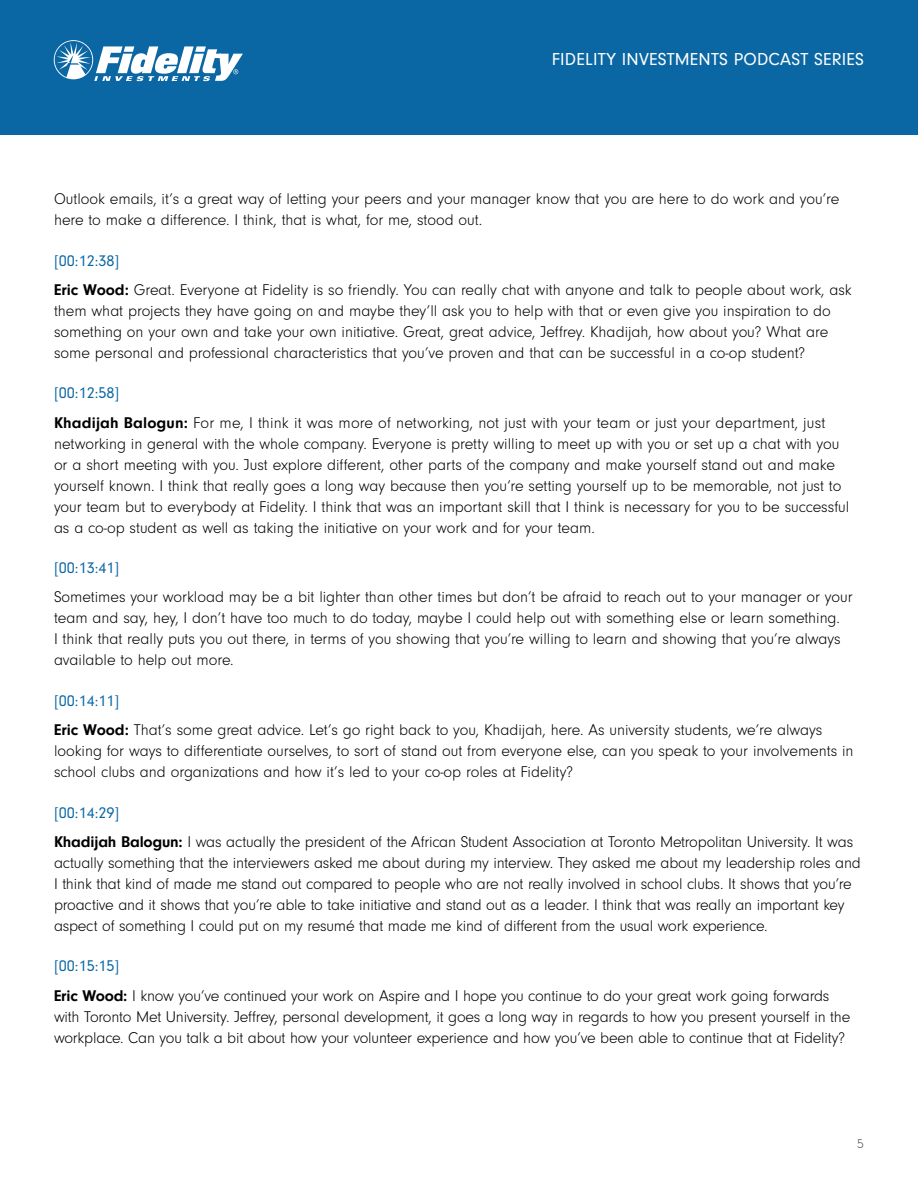
<style>
.page{position:relative;width:918px;height:1188px;background:#fff}
.page>*{position:absolute;margin:0;border:0;box-sizing:border-box;transform-origin:0 0}
.t1{font:18px "Neuzeit Gro";letter-spacing:.01em;color:#fff}
.t2{font:300 16.2px/21px "Neuzeit Gro";letter-spacing:-.005em;color:#000}
.t3{font:16.2px "Neuzeit Gro";color:#0b67a3}
.t4{font:300 13.5px "Neuzeit Gro";color:#58595b}
.s1{font-weight:400;color:#0b67a3}
.s2{font-weight:700}
</style>
<div class="page">
<div style="left:0;top:0;width:918px;height:135px;background:#0b67a3"></div>
<svg style="left:54px;top:40px;width:189px;height:41px"></svg>
<p class="t1" style="left:552px;top:49px;width:314px">FIDELITY INVESTMENTS PODCAST SERIES</p>
<p class="t2" style="left:54px;top:189px;width:787px">Outlook emails, it’s a great way of letting your peers and your manager know that you are here to do work and you’re here to make a difference. I think, that is what, for me, stood out.</p>
<p class="t2" style="left:54px;top:246px;width:799px;line-height:29.2px"><span class="s1">[00:12:38]<br></span><span class="s2">Eric Wood:</span> Great. Everyone at Fidelity is so friendly. You can really chat with anyone and talk to people about work, ask</p>
<p class="t2" style="left:54px;top:300px;width:778px">them what projects they have going on and maybe they’ll ask you to help with that or even give you inspiration to do something on your own and take your own initiative. Great, great advice, Jeffrey. Khadijah, how about you? What are some personal and professional characteristics that you’ve proven and that can be successful in a co-op student?</p>
<p class="t2" style="left:54px;top:379px;width:773px;line-height:29.2px"><span class="s1">[00:12:58]<br></span><span class="s2">Khadijah Balogun:</span> For me, I think it was more of networking, not just with your team or just your department, just</p>
<p class="t2" style="left:54px;top:433px;width:797px">networking in general with the whole company. Everyone is pretty willing to meet up with you or set up a chat with you or a short meeting with you. Just explore different, other parts of the company and make yourself stand out and make yourself known. I think that really goes a long way because then you’re setting yourself up to be memorable, not just to your team but to everybody at Fidelity. I think that was an important skill that I think is necessary for you to be successful as a co-op student as well as taking the initiative on your work and for your team.</p>
<p class="t3" style="left:54px;top:559px;width:67px">[00:13:41]</p>
<p class="t2" style="left:54px;top:587px;width:800px">Sometimes your workload may be a bit lighter than other times but don’t be afraid to reach out to your manager or your team and say, hey, I don’t have too much to do today, maybe I could help out with something else or learn something.<br>I think that really puts you out there, in terms of you showing that you’re willing to learn and showing that you’re always available to help out more.</p>
<p class="t2" style="left:54px;top:686px;width:770px;line-height:29.2px"><span class="s1">[00:14:11]<br></span><span class="s2">Eric Wood:</span> That’s some great advice. Let’s go right back to you, Khadijah, here. As university students, we’re always</p>
<p class="t2" style="left:54px;top:741px;width:801px">looking for ways to differentiate ourselves, to sort of stand out from everyone else, can you speak to your involvements in school clubs and organizations and how it’s led to your co-op roles at Fidelity?</p>
<p class="t2" style="left:54px;top:798px;width:801px;line-height:29.2px"><span class="s1">[00:14:29]<br></span><span class="s2">Khadijah Balogun:</span> I was actually the president of the African Student Association at Toronto Metropolitan University. It was</p>
<p class="t2" style="left:54px;top:852px;width:808px">actually something that the interviewers asked me about during my interview. They asked me about my leadership roles and I think that kind of made me stand out compared to people who are not really involved in school clubs. It shows that you’re proactive and it shows that you’re able to take initiative and stand out as a leader. I think that was really an important key aspect of something I could put on my resumé that made me kind of different from the usual work experience.</p>
<p class="t2" style="left:54px;top:952px;width:777px;line-height:29.2px"><span class="s1">[00:15:15]<br></span><span class="s2">Eric Wood:</span> I know you’ve continued your work on Aspire and I hope you continue to do your great work going forwards</p>
<p class="t2" style="left:54px;top:1006px;width:798px">with Toronto Met University. Jeffrey, personal development, it goes a long way in regards to how you present yourself in the workplace. Can you talk a bit about how your volunteer experience and how you’ve been able to continue that at Fidelity?</p>
<p class="t4" style="left:857px;top:1137px;width:8px">5</p>
</div>
